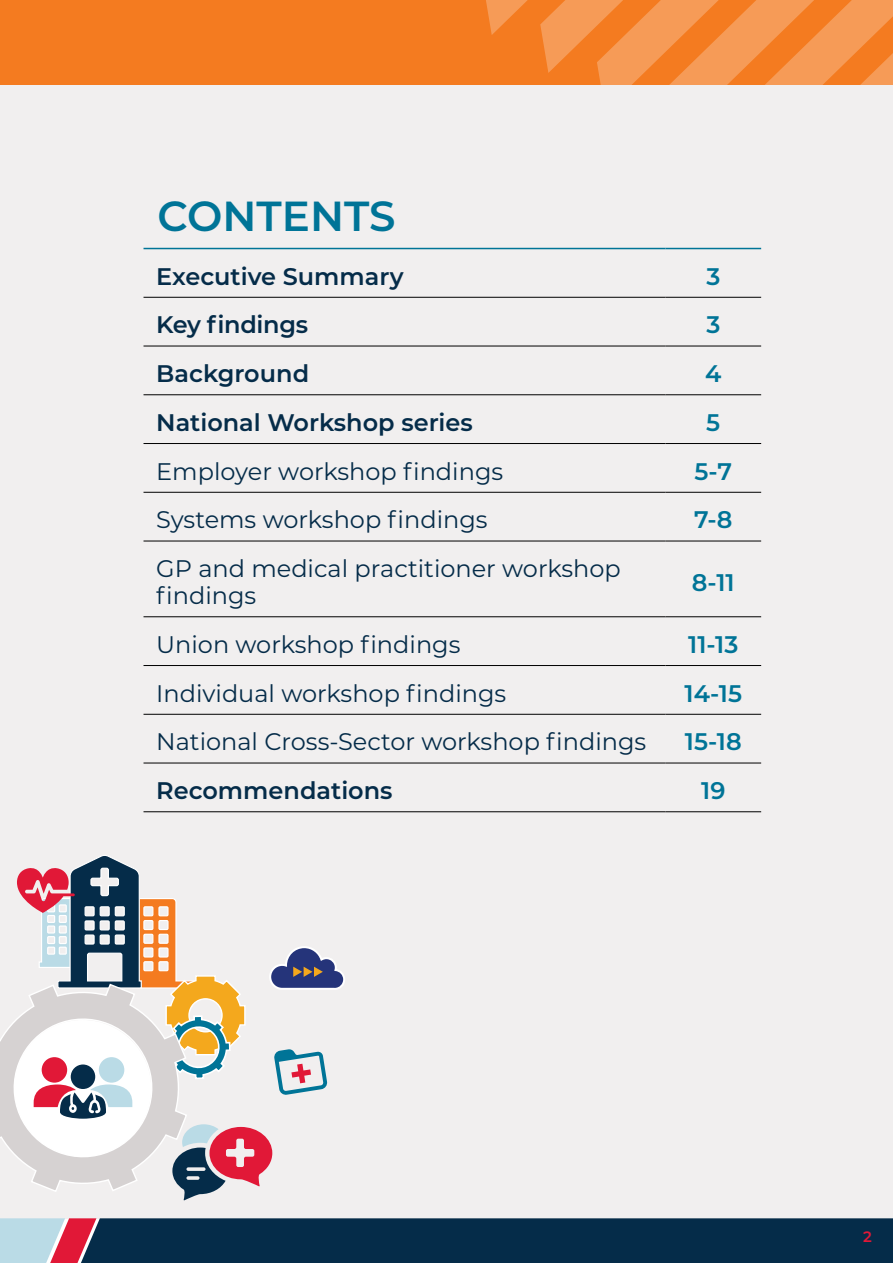
<style>
.page{position:relative;width:893px;height:1263px;background:#fff}
.page>*{position:absolute;margin:0;border:0;box-sizing:border-box;transform-origin:0 0}
.t1{font:600 42px "Montserrat";color:#007497}
.H2-content{font:24px/27px "Montserrat";color:#052c49}
.H2-content-2{font:600 24px "Montserrat";color:#052c49}
.H2-Content_numbers{font:600 24px "Montserrat";color:#007497}
.P_Numbers{font:600 15px "Montserrat";color:#e11837}
</style>
<div class="page">
<div style="left:0;top:0;width:893px;height:85px;background:#f47b20"></div>
<svg style="left:486px;top:0;width:407px;height:85px"></svg>
<div style="left:0;top:85px;width:893px;height:1133px;background:#f1efef"></div>
<svg style="left:0;top:1218px;width:893px;height:45px;background:#1a3954"></svg>
<hr style="left:144px;top:297px;width:521px;height:1px;background:#000">
<hr style="left:665px;top:297px;width:96px;height:1px;background:#000">
<hr style="left:144px;top:492px;width:521px;height:1px;background:#000">
<hr style="left:144px;top:541px;width:521px;height:1px;background:#000">
<hr style="left:144px;top:616px;width:521px;height:1px;background:#000">
<hr style="left:144px;top:665px;width:521px;height:1px;background:#000">
<hr style="left:144px;top:714px;width:521px;height:1px;background:#000">
<hr style="left:144px;top:763px;width:521px;height:1px;background:#000">
<hr style="left:144px;top:811px;width:521px;height:1px;background:#000">
<hr style="left:665px;top:492px;width:96px;height:1px;background:#000">
<hr style="left:665px;top:541px;width:96px;height:1px;background:#000">
<hr style="left:665px;top:616px;width:96px;height:1px;background:#000">
<hr style="left:665px;top:665px;width:96px;height:1px;background:#000">
<hr style="left:665px;top:714px;width:96px;height:1px;background:#000">
<hr style="left:665px;top:763px;width:96px;height:1px;background:#000">
<hr style="left:665px;top:811px;width:96px;height:1px;background:#000">
<hr style="left:144px;top:346px;width:521px;height:1px;background:#000">
<hr style="left:665px;top:346px;width:96px;height:1px;background:#000">
<hr style="left:144px;top:394px;width:521px;height:1px;background:#000">
<hr style="left:665px;top:394px;width:96px;height:1px;background:#000">
<hr style="left:144px;top:443px;width:521px;height:1px;background:#000">
<hr style="left:665px;top:443px;width:96px;height:1px;background:#000">
<hr style="left:144px;top:248px;width:521px;height:1px;background:#007497">
<hr style="left:665px;top:248px;width:96px;height:1px;background:#007497">
<svg style="left:0;top:855px;width:345px;height:345px"></svg>
<h1 class="t1" style="left:157px;top:186px;width:240px">CONTENTS</h1>
<h2 class="H2-content-2" style="left:156px;top:259px;width:249px">Executive Summary</h2>
<h2 class="H2-Content_numbers" style="left:706px;top:259px;width:15px">3</h2>
<h2 class="H2-content-2" style="left:156px;top:308px;width:153px">Key findings</h2>
<h2 class="H2-Content_numbers" style="left:706px;top:308px;width:15px">3</h2>
<h2 class="H2-content-2" style="left:156px;top:356px;width:154px">Background</h2>
<h2 class="H2-Content_numbers" style="left:705px;top:356px;width:18px">4</h2>
<h2 class="H2-content-2" style="left:156px;top:405px;width:318px">National Workshop series</h2>
<h2 class="H2-Content_numbers" style="left:706px;top:405px;width:16px">5</h2>
<h2 class="H2-content" style="left:156px;top:457px;width:348px">Employer workshop findings</h2>
<h2 class="H2-Content_numbers" style="left:694px;top:454px;width:39px">5-7</h2>
<h2 class="H2-content" style="left:156px;top:505px;width:333px">Systems workshop findings</h2>
<h2 class="H2-Content_numbers" style="left:694px;top:503px;width:40px">7-8</h2>
<h2 class="H2-content" style="left:156px;top:554px;width:466px">GP and medical practitioner workshop findings</h2>
<h2 class="H2-Content_numbers" style="left:692px;top:565px;width:44px">8-11</h2>
<h2 class="H2-content" style="left:156px;top:630px;width:306px">Union workshop findings</h2>
<h2 class="H2-Content_numbers" style="left:688px;top:627px;width:52px">11-13</h2>
<h2 class="H2-content" style="left:156px;top:679px;width:351px">Individual workshop findings</h2>
<h2 class="H2-Content_numbers" style="left:684px;top:676px;width:59px">14-15</h2>
<h2 class="H2-content" style="left:156px;top:727px;width:491px">National Cross-Sector workshop findings</h2>
<h2 class="H2-Content_numbers" style="left:685px;top:725px;width:58px">15-18</h2>
<h2 class="H2-content-2" style="left:156px;top:773px;width:238px">Recommendations</h2>
<h2 class="H2-Content_numbers" style="left:701px;top:773px;width:26px">19</h2>
<p class="P_Numbers" style="left:863px;top:1226px;width:10px">2</p>
</div>
